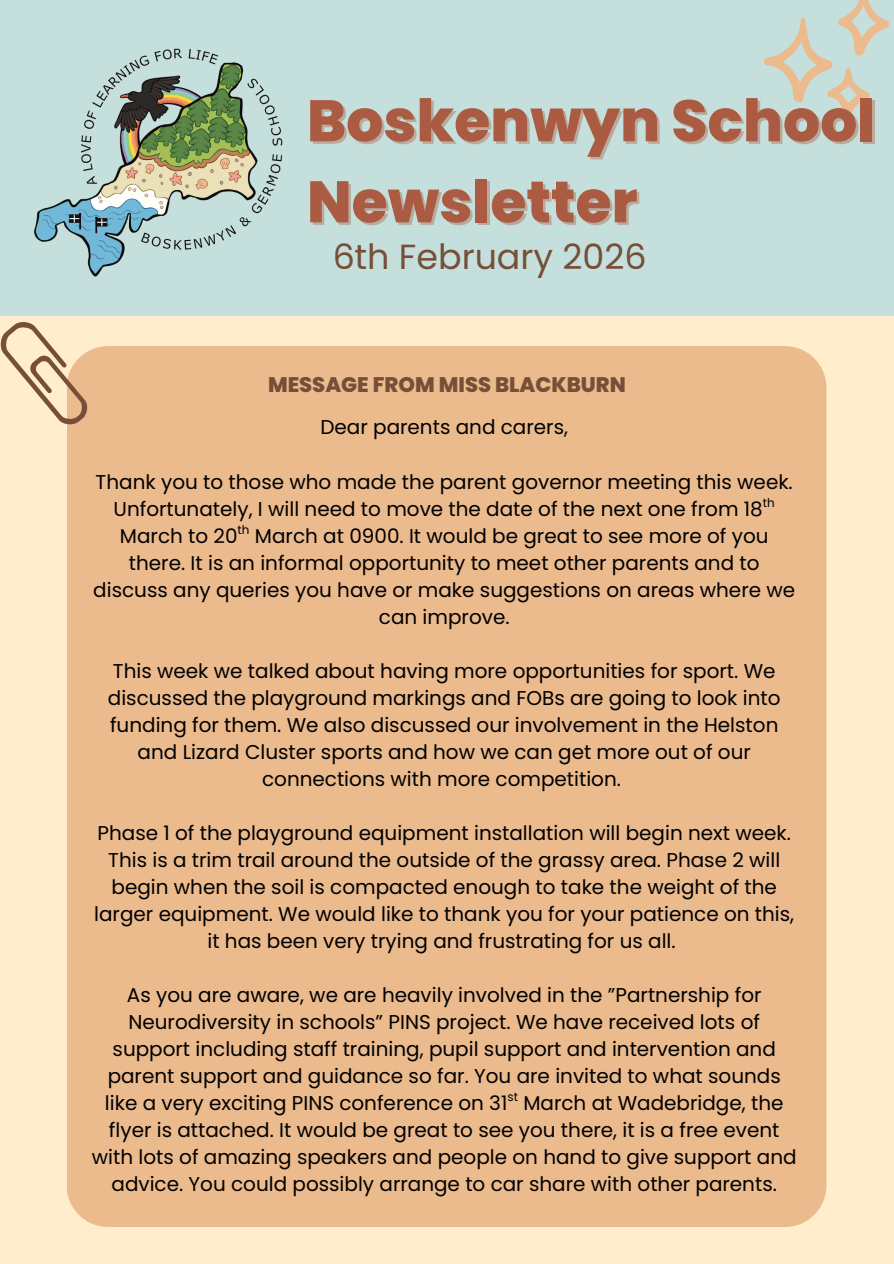
<style>
.page{position:relative;width:894px;height:1264px;background:#fff}
.page>*{position:absolute;margin:0;border:0;box-sizing:border-box;transform-origin:0 0}
.t1{font:800 58.35px/81px "Poppins";color:#aa5b42}
.t2{font:34.8px "Poppins";color:#774f38}
.t3{font:800 21px "Poppins";color:#774f38}
.t4{font:19.95px/27px "Poppins";color:#000;text-align:center}
.t5{font:12px "Poppins";color:#000}
</style>
<div class="page">
<div style="left:0;top:0;width:893px;height:1263px;background:#ffedcb"></div>
<div style="left:0;top:0;width:893px;height:315px;background:#c5e0dc"></div>
<svg style="left:763px;top:0;width:126px;height:119px"></svg>
<div style="left:67px;top:346px;width:759px;height:880px;background:#ebba8d"></div>
<svg style="left:0;top:322px;width:89px;height:103px"></svg>
<img style="left:34px;top:48px;width:249px;height:229px">
<h1 class="t1" style="left:307px;top:80px;width:569px">Boskenwyn School<br>Newsletter</h1>
<h2 class="t2" style="left:332px;top:232px;width:315px">6th February 2026</h2>
<p class="t3" style="left:268px;top:370px;width:359px">MESSAGE FROM MISS BLACKBURN</p>
<p class="t4" style="left:320px;top:414px;width:249px">Dear parents and carers,</p>
<p class="t4" style="left:96px;top:468px;width:698px">Thank you to those who made the parent governor meeting this week.</p>
<p class="t4" style="left:114px;top:495px;width:650px">Unfortunately, I will need to move the date of the next one from 18</p>
<p class="t4" style="left:120px;top:522px;width:650px">March to 20 March at 0900. It would be great to see more of you</p>
<p class="t4" style="left:129px;top:549px;width:632px">there. It is an informal opportunity to meet other parents and to</p>
<p class="t4" style="left:93px;top:576px;width:703px">discuss any queries you have or make suggestions on areas where we</p>
<p class="t4" style="left:379px;top:603px;width:132px">can improve.</p>
<p class="t5" style="left:762px;top:494px;width:14px">th</p>
<p class="t5" style="left:237px;top:521px;width:14px">th</p>
<p class="t4" style="left:108px;top:657px;width:674px">This week we talked about having more opportunities for sport. We discussed the playground markings and FOBs are going to look into funding for them. We also discussed our involvement in the Helston and Lizard Cluster sports and how we can get more out of our connections with more competition.</p>
<p class="t4" style="left:94px;top:819px;width:701px">Phase 1 of the playground equipment installation will begin next week.<br>This is a trim trail around the outside of the grassy area. Phase 2 will begin when the soil is compacted enough to take the weight of the larger equipment. We would like to thank you for your patience on this, it has been very trying and frustrating for us all.</p>
<p class="t4" style="left:92px;top:981px;width:706px">As you are aware, we are heavily involved in the ”Partnership for Neurodiversity in schools” PINS project. We have received lots of support including staff training, pupil support and intervention and parent support and guidance so far. You are invited to what sounds like a very exciting PINS conference on 31 March at Wadebridge, the flyer is attached. It would be great to see you there, it is a free event with lots of amazing speakers and people on hand to give support and advice. You could possibly arrange to car share with other parents.</p>
<p class="t5" style="left:507px;top:1088px;width:12px">st</p>
</div>
